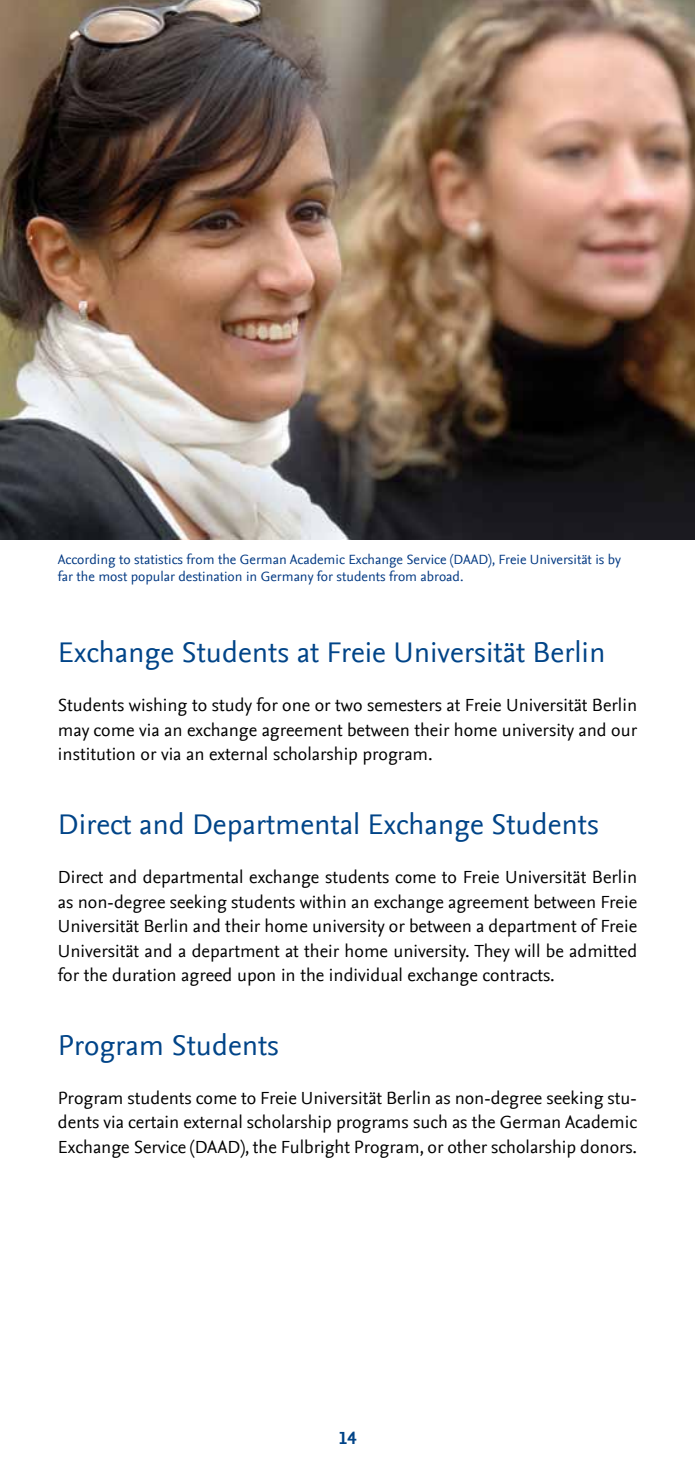
<style>
.page{position:relative;width:695px;height:1474px;background:#fff}
.page>*{position:absolute;margin:0;border:0;box-sizing:border-box;transform-origin:0 0}
.t1{font:29.75px "Nexus Sans";color:#048}
.t2{font:18.38px/24.5px "Nexus Sans";color:#000;text-align:justify}
.t3{font:700 18.38px "Nexus Sans TF";color:#048}
.t4{font:14px/16.8px "Nexus Sans";color:#003882}
</style>
<div class="page">
<img style="left:0;top:0;width:694px;height:540px">
<p class="t4" style="left:58px;top:551px;width:564px">According to statistics from the German Academic Exchange Service (DAAD), Freie Universität is by far the most popular destination in Germany for students from abroad.</p>
<h1 class="t1" style="left:58px;top:635px;width:549px">Exchange Students at Freie Universität Berlin</h1>
<p class="t2" style="left:58px;top:693px;width:580px">Students wishing to study for one or two semesters at Freie Universität Berlin may come via an exchange agreement between their home university and our institution or via an external scholarship program.</p>
<h1 class="t1" style="left:58px;top:807px;width:542px">Direct and Departmental Exchange Students</h1>
<p class="t2" style="left:58px;top:865px;width:580px">Direct and departmental exchange students come to Freie Universität Berlin as non-degree seeking students within an exchange agreement between Freie Universität Berlin and their home university or between a department of Freie Universität and a department at their home university. They will be admitted for the duration agreed upon in the individual exchange contracts.</p>
<h1 class="t1" style="left:58px;top:1027px;width:223px">Program Students</h1>
<p class="t2" style="left:58px;top:1085px;width:580px">Program students come to Freie Universität Berlin as non-degree seeking stu&shy;dents via certain external scholarship programs such as the German Academic Exchange Service (DAAD), the Fulbright Program, or other scholarship donors.</p>
<p class="t3" style="left:338px;top:1426px;width:20px">14</p>
</div>
